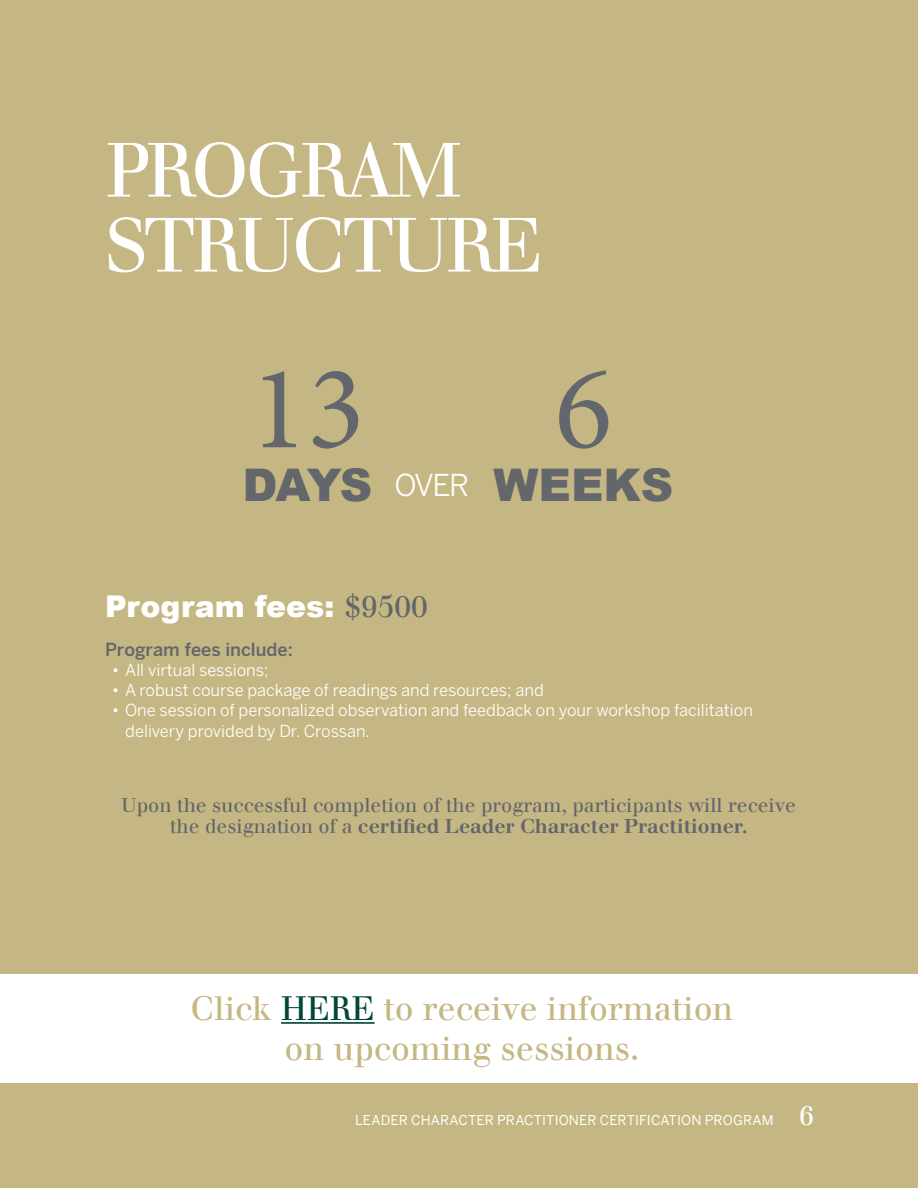
<style>
.page{position:relative;width:918px;height:1188px;background:#c5b783}
.page>*{position:absolute;margin:0;border:0;box-sizing:border-box;transform-origin:0 0}
.t1{font:120px "Minion Pro";color:#63666a}
.t2{font:75px/75px "Walbaum Com";letter-spacing:-.05em;color:#fff}
.t3{font:900 45px "Arial";color:#63666a}
.t4{font:33px "Walbaum Com";color:#c5b783}
.t5{font:900 30px "Arial";color:#fff}
.t6{font:30px "Benton Sans";color:#fff}
.t7{font:19.5px/21px "Walbaum Com";color:#63666a;text-align:center}
.t8{font:500 18px "Benton Sans";color:#63666a}
.t9{font:16.5px/21.6px "Benton Sans";color:#fff}
.t10{font:13.5px "Benton Sans";letter-spacing:.005em;color:#fff}
.s1{font-family:"Walbaum Com";font-weight:400;color:#63666a}
.s2{font-weight:700}
.s3{color:#034638}
.s4{font-family:"Walbaum Com";font-size:27px}
</style>
<div class="page">
<div style="left:0;top:974px;width:918px;height:109px;background:#fff"></div>
<hr style="left:281px;top:1022px;width:94px;height:2px;background:#034638">
<p class="t2" style="left:105px;top:133px;width:440px">PROGRAM<br>STRUCTURE</p>
<p class="t1" style="left:250px;top:329px;width:117px">13</p>
<p class="t3" style="left:242px;top:453px;width:131px">DAYS</p>
<p class="t6" style="left:395px;top:467px;width:76px">OVER</p>
<p class="t1" style="left:555px;top:329px;width:59px">6</p>
<p class="t3" style="left:494px;top:453px;width:181px">WEEKS</p>
<p class="t5" style="left:105px;top:585px;width:324px">Program fees: <span class="s1">$9500</span></p>
<p class="t8" style="left:105px;top:639px;width:189px">Program fees include:</p>
<p class="t9" style="left:112px;top:659px;width:158px">• All virtual sessions;</p>
<p class="t9" style="left:112px;top:679px;width:434px">• A robust course package of readings and resources; and</p>
<p class="t9" style="left:125px;top:699px;width:629px;text-indent:-13px">• One session of personalized observation and feedback on your workshop facilitation delivery provided by Dr. Crossan.</p>
<p class="t7" style="left:122px;top:795px;width:676px">Upon the successful completion of the program, participants will receive the designation of a <span class="s2">certified Leader Character Practitioner.</span></p>
<p class="t4" style="left:190px;top:989px;width:544px">Click <span class="s3">HERE</span> to receive information</p>
<p class="t4" style="left:285px;top:1029px;width:356px">on upcoming sessions.</p>
<p class="t10" style="left:355px;top:1112px;width:461px">LEADER CHARACTER PRACTITIONER CERTIFICATION PROGRAM <span class="s4">6</span></p>
</div>
